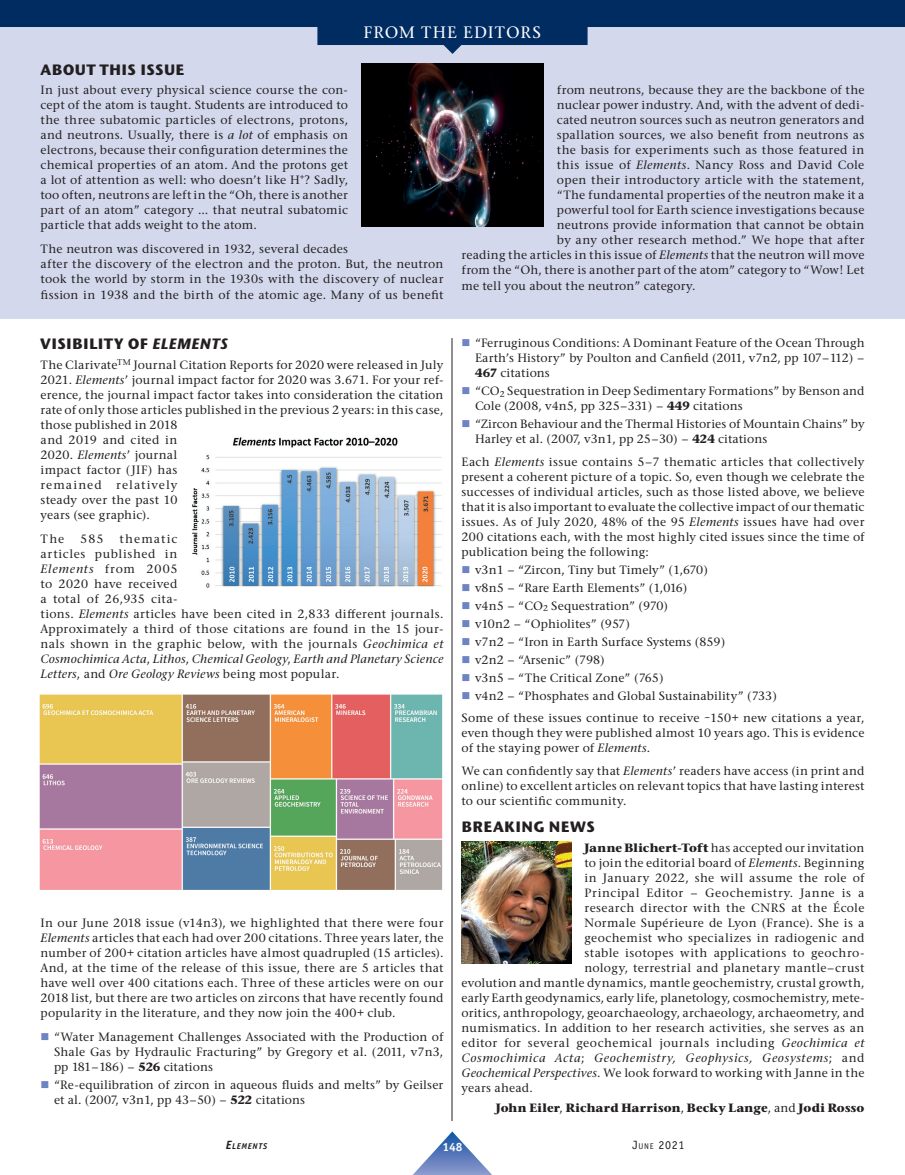
<style>
.page{position:relative;width:905px;height:1175px;background:#fff}
.page>*{position:absolute;margin:0;border:0;box-sizing:border-box;transform-origin:0 0}
.t1{font:500 16.5px "Stone Serif ITC";letter-spacing:.07em;color:#fff}
.t2{font:700 15px "Stone Sans ITC";letter-spacing:.03em;color:#231f20}
.t3{font:500 12px/15px "Stone Serif ITC";letter-spacing:.01em;color:#231f20;text-align:justify}
.t4{font:500 12px/15px "Stone Serif ITC";letter-spacing:.03em;color:#231f20}
.t5{font:500 12px "Stone Serif ITC";letter-spacing:.035em;color:#231f20}
.t6{font:500 12px "Stone Serif ITC";letter-spacing:.045em;color:#231f20}
.t7{font:italic 500 12px "Stone Serif ITC";letter-spacing:.055em;color:#231f20}
.t8{font:700 12px "Stone Serif ITC";letter-spacing:.025em;color:#231f20}
.t9{font:12px "Officina Sans Std";color:#231f20}
.t10{font:700 12px "Officina Sans Std";color:#fcfcfc}
.t11{font:italic 700 8.4px "Officina Sans Std";letter-spacing:.08em;color:#231f20}
.s1{font-style:italic}
.s2{font-weight:700}
.s3{font-style:normal}
.s4{font-weight:500}
.s5{font-size:12px}
.s6{font-size:8.4px}
</style>
<div class="page">
<div style="left:0;top:0;width:904px;height:318px;background:#d3d8ec"></div>
<hr style="left:451px;top:338px;width:1px;height:782px;background:#231f20">
<img style="left:361px;top:64px;width:182px;height:163px">
<img style="left:39px;top:694px;width:403px;height:195px">
<img style="left:461px;top:841px;width:110px;height:122px">
<img style="left:192px;top:437px;width:250px;height:150px">
<svg style="left:413px;top:1131px;width:78px;height:43px"></svg>
<svg style="left:0;top:0;width:904px;height:54px;fill:#002c62"></svg>
<h1 class="t1" style="left:363px;top:22px;width:179px">FROM THE EDITORS</h1>
<p class="t2" style="left:41px;top:60px;width:145px">ABOUT THIS ISSUE</p>
<p class="t3" style="left:40px;top:83px;width:309px">In just about every physical science course the con&shy;cept of the atom is taught. Students are introduced to the three subatomic particles of electrons, protons, and neutrons. Usually, there is <span class="s1">a lot</span> of emphasis on electrons, because their configuration determines the chemical properties of an atom. And the protons get a lot of attention as well: who doesn’t like H<sup>+</sup>? Sadly, too often, neutrons are left in the “Oh, there is another part of an atom” category … that neutral subatomic particle that adds weight to the atom.</p>
<p class="t3" style="left:41px;top:242px;width:404px;text-align:left">The neutron was discovered in 1932, several decades<br>after the discovery of the electron and the proton. But, the neutron took the world by storm in the 1930s with the discovery of nuclear fission in 1938 and the birth of the atomic age. Many of us benefit</p>
<p class="t2" style="left:41px;top:334px;width:188px">VISIBILITY OF <span class="s1">ELEMENTS</span></p>
<p class="t3" style="left:40px;top:357px;width:404px;text-align:left">The Clarivate<sup>TM</sup> Journal Citation Reports for 2020 were released in July 2021. <span class="s1">Elements</span>’ journal impact factor for 2020 was 3.671. For your ref&shy;erence, the journal impact factor takes into consideration the citation rate of only those articles published in the previous 2 years: in this case, those published in 2018<br>and 2019 and cited in<br>2020. <span class="s1">Elements</span>’ journal<br>impact factor (JIF) has<br>remained relatively<br>steady over the past 10<br>years (see graphic).</p>
<p class="t3" style="left:40px;top:531px;width:25px">The</p>
<p class="t3" style="left:80px;top:531px;width:25px">585</p>
<p class="t4" style="left:40px;top:531px;width:404px;text-indent:79px">thematic<br>articles published in<br><span class="s1">Elements</span> from 2005<br>to 2020 have received<br>a total of 26,935 cita-<br>tions. <span class="s1">Elements</span> articles have been cited in 2,833 different journals.<br>Approximately a third of those citations are found in the 15 jour&shy;nals shown in the graphic below, with the journals <span class="s1">Geochimica et Cosmochimica Acta</span>, <span class="s1">Lithos</span>, <span class="s1">Chemical Geology</span>, <span class="s1">Earth and Planetary Science Letters</span>, and <span class="s1">Ore Geology Reviews</span> being most popular.</p>
<p class="t3" style="left:40px;top:915px;width:404px">In our June 2018 issue (v14n3), we highlighted that there were four <span class="s1">Elements</span> articles that each had over 200 citations. Three years later, the number of 200+ citation articles have almost quadrupled (15 articles).<br>And, at the time of the release of this issue, there are 5 articles that have well over 400 citations each. Three of these articles were on our 2018 list, but there are two articles on zircons that have recently found popularity in the literature, and they now join the 400+ club.</p>
<p class="t3" style="left:54px;top:1029px;width:391px">“Water Management Challenges Associated with the Production of Shale Gas by Hydraulic Fracturing” by Gregory et al. (2011, v7n3, pp 181–186) – <span class="s2">526</span> citations</p>
<p class="t3" style="left:54px;top:1077px;width:391px">“Re-equilibration of zircon in aqueous fluids and melts” by Geilser et al. (2007, v3n1, pp 43–50) – <span class="s2">522</span> citations</p>
<p class="t3" style="left:557px;top:83px;width:309px">from neutrons, because they are the backbone of the</p>
<p class="t3" style="left:557px;top:98px;width:309px">nuclear power industry. And, with the advent of dedi-</p>
<p class="t3" style="left:557px;top:113px;width:309px">cated neutron sources such as neutron generators and</p>
<p class="t3" style="left:557px;top:128px;width:309px">spallation sources, we also benefit from neutrons as</p>
<p class="t3" style="left:557px;top:143px;width:309px">the basis for experiments such as those featured in</p>
<p class="t3" style="left:557px;top:158px;width:309px">this issue of <span class="s1">Elements</span>. Nancy Ross and David Cole</p>
<p class="t3" style="left:557px;top:173px;width:309px">open their introductory article with the statement,</p>
<p class="t3" style="left:557px;top:188px;width:309px">“The fundamental properties of the neutron make it a</p>
<p class="t3" style="left:557px;top:203px;width:309px">powerful tool for Earth science investigations because</p>
<p class="t3" style="left:557px;top:218px;width:309px">neutrons provide information that cannot be obtain</p>
<p class="t3" style="left:557px;top:233px;width:309px">by any other research method.” We hope that after</p>
<p class="t3" style="left:461px;top:248px;width:404px">reading the articles in this issue of <span class="s1">Elements</span> that the neutron will move</p>
<p class="t3" style="left:461px;top:263px;width:404px">from the “Oh, there is another part of the atom” category to “Wow! Let</p>
<p class="t3" style="left:461px;top:278px;width:235px">me tell you about the neutron” category.</p>
<p class="t3" style="left:475px;top:336px;width:391px">“Ferruginous Conditions: A Dominant Feature of the Ocean Through Earth’s History” by Poulton and Canfield (2011, v7n2, pp 107–112) – <span class="s2">467</span> citations</p>
<p class="t3" style="left:475px;top:384px;width:391px">“CO<sub>2</sub> Sequestration in Deep Sedimentary Formations” by Benson and<br>Cole (2008, v4n5, pp 325–331) – <span class="s2">449</span> citations</p>
<p class="t3" style="left:475px;top:417px;width:391px">“Zircon Behaviour and the Thermal Histories of Mountain Chains” by<br>Harley et al. (2007, v3n1, pp 25–30) – <span class="s2">424</span> citations</p>
<p class="t3" style="left:461px;top:454px;width:404px">Each <span class="s1">Elements</span> issue contains 5–7 thematic articles that collectively present a coherent picture of a topic. So, even though we celebrate the successes of individual articles, such as those listed above, we believe that it is also important to evaluate the collective impact of our thematic issues. As of July 2020, 48% of the 95 <span class="s1">Elements</span> issues have had over 200 citations each, with the most highly cited issues since the time of publication being the following:</p>
<p class="t3" style="left:475px;top:561px;width:303px;line-height:18px;text-align:left">v3n1 – “Zircon, Tiny but Timely” (1,670)<br>v8n5 – “Rare Earth Elements” (1,016)<br>v4n5 – “CO<sub>2</sub> Sequestration” (970)<br>v10n2 – “Ophiolites” (957)<br>v7n2 – “Iron in Earth Surface Systems (859)<br>v2n2 – “Arsenic” (798)<br>v3n5 – “The Critical Zone” (765)<br>v4n2 – “Phosphates and Global Sustainability” (733)</p>
<p class="t3" style="left:461px;top:711px;width:404px">Some of these issues continue to receive ~150+ new citations a year, even though they were published almost 10 years ago. This is evidence of the staying power of <span class="s1">Elements</span>.</p>
<p class="t3" style="left:461px;top:763px;width:404px">We can confidently say that <span class="s1">Elements</span>’ readers have access (in print and online) to excellent articles on relevant topics that have lasting interest to our scientific community.</p>
<p class="t2" style="left:461px;top:816px;width:135px">BREAKING NEWS</p>
<p class="t3" style="left:584px;top:840px;width:281px"><span class="s2">Janne Blichert-Toft</span> has accepted our invitation</p>
<p class="t4" style="left:584px;top:855px;width:281px">to join the editorial board of <span class="s1">Elements</span>. Beginning</p>
<p class="t5" style="left:584px;top:870px;width:281px">in January 2022, she will assume the role of</p>
<p class="t6" style="left:584px;top:885px;width:281px">Principal Editor – Geochemistry. Janne is a</p>
<p class="t6" style="left:584px;top:900px;width:281px">research director with the CNRS at the École</p>
<p class="t3" style="left:584px;top:915px;width:281px">Normale Supérieure de Lyon (France). She is a</p>
<p class="t5" style="left:584px;top:930px;width:281px">geochemist who specializes in radiogenic and</p>
<p class="t3" style="left:584px;top:945px;width:281px">stable isotopes with applications to geochro-</p>
<p class="t3" style="left:584px;top:960px;width:281px">nology, terrestrial and planetary mantle–crust</p>
<p class="t3" style="left:461px;top:975px;width:404px">evolution and mantle dynamics, mantle geochemistry, crustal growth,</p>
<p class="t3" style="left:461px;top:990px;width:404px">early Earth geodynamics, early life, planetology, cosmochemistry, mete-</p>
<p class="t3" style="left:461px;top:1005px;width:404px">oritics, anthropology, geoarchaeology, archaeology, archaeometry, and</p>
<p class="t3" style="left:461px;top:1020px;width:404px">numismatics. In addition to her research activities, she serves as an</p>
<p class="t5" style="left:461px;top:1035px;width:404px">editor for several geochemical journals including <span class="s1">Geochimica et</span></p>
<p class="t7" style="left:461px;top:1050px;width:404px">Cosmochimica Acta<span class="s3">;</span> Geochemistry, Geophysics, Geosystems<span class="s3">; and</span></p>
<p class="t3" style="left:461px;top:1065px;width:404px"><span class="s1">Geochemical Perspectives</span>. We look forward to working with Janne in the</p>
<p class="t3" style="left:461px;top:1080px;width:73px">years ahead.</p>
<p class="t8" style="left:495px;top:1100px;width:370px">John Eiler<span class="s4">,</span> Richard Harrison<span class="s4">,</span> Becky Lange<span class="s4">, and</span> Jodi Rosso</p>
<p class="t11" style="left:226px;top:1141px;width:43px"><span class="s5">E</span>LEMENTS</p>
<p class="t10" style="left:442px;top:1139px;width:22px">148</p>
<p class="t9" style="left:632px;top:1138px;width:53px">J<span class="s6">UNE</span> 2021</p>
</div>
